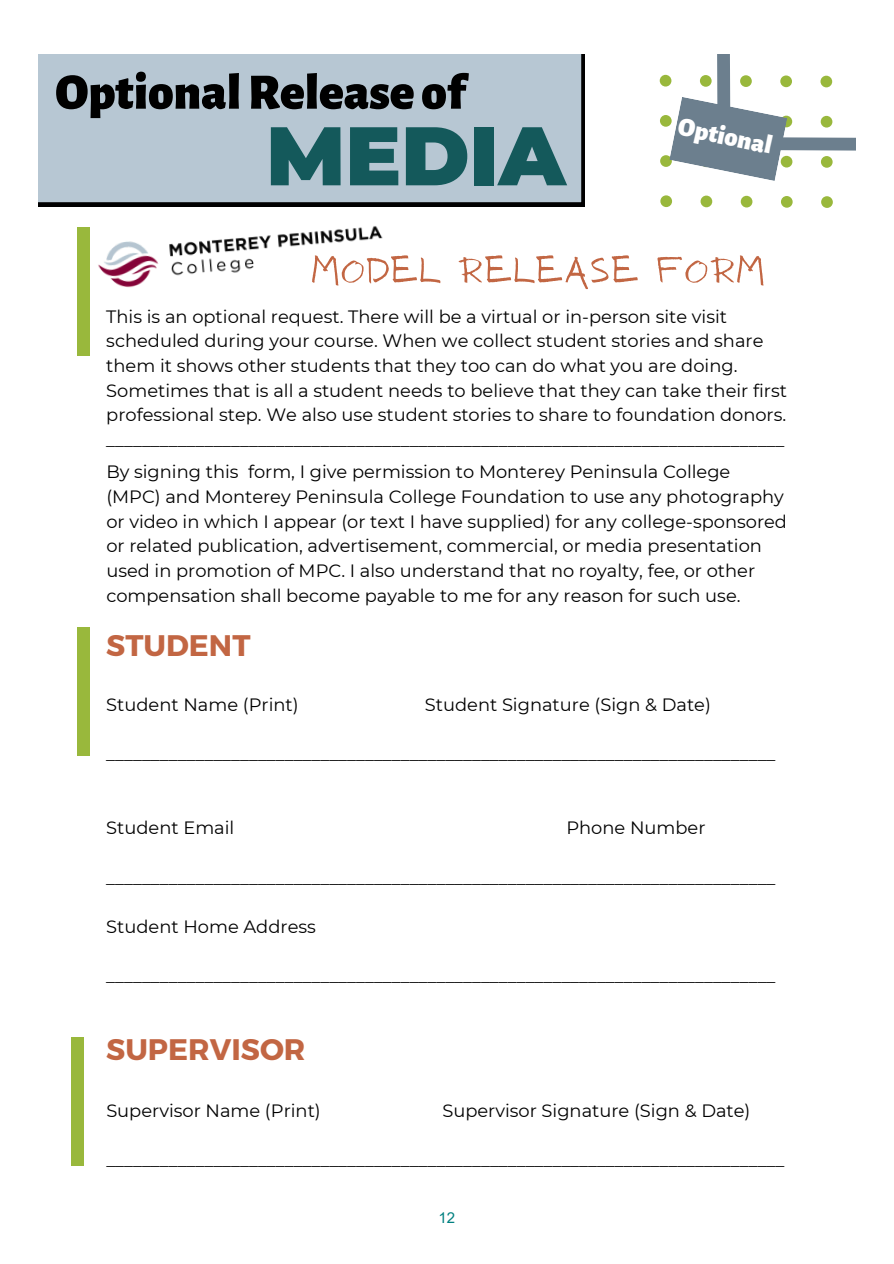
<style>
.page{position:relative;width:894px;height:1264px;background:#fff}
.page>*{position:absolute;margin:0;border:0;box-sizing:border-box;transform-origin:0 0}
.t1{font:900 82.95px "Montserrat";color:#14595b}
.t2{font:54.9px "NF ANTIO Regular";color:#c26643}
.t3{font:900 50.85px "Alegreya Sans";color:#000}
.t4{font:700 29.7px "Montserrat";color:#c26643}
.t5{font:900 26.1px "Alegreya Sans";color:#fff}
.t6{font:17.85px/24.8px "Montserrat";color:#000}
.t7{font:15px "Arial";color:#008080}
</style>
<div class="page">
<div style="left:38px;top:54px;width:546px;height:152px;background:#b7c7d3"></div>
<div style="left:78px;top:227px;width:12px;height:128px;background:#99b83c"></div>
<div style="left:78px;top:627px;width:12px;height:128px;background:#99b83c"></div>
<div style="left:71px;top:1037px;width:13px;height:128px;background:#99b83c"></div>
<img style="left:71px;top:193px;width:347px;height:124px">
<svg style="left:659px;top:54px;width:196px;height:154px"></svg>
<p class="t3" style="left:55px;top:68px;width:411px">Optional Release of</p>
<h1 class="t1" style="left:266px;top:105px;width:301px">MEDIA</h1>
<p class="t5" style="left:681px;top:114px;width:97px;rotate:12deg">Optional</p>
<p class="t2" style="left:310px;top:232px;width:456px">Model Release Form</p>
<p class="t6" style="left:106px;top:304px;width:682px">This is an optional request. There will be a virtual or in-person site visit scheduled during your course. When we collect student stories and share them it shows other students that they too can do what you are doing.<br>Sometimes that is all a student needs to believe that they can take their first professional step. We also use student stories to share to foundation donors.</p>
<h4 class="t6" style="left:106px;top:427px;width:679px">____________________________________________________________________________</h4>
<h4 class="t6" style="left:106px;top:459px;width:682px">By signing this form, I give permission to Monterey Peninsula College (MPC) and Monterey Peninsula College Foundation to use any photography or video in which I appear (or text I have supplied) for any college-sponsored or related publication, advertisement, commercial, or media presentation used in promotion of MPC. I also understand that no royalty, fee, or other compensation shall become payable to me for any reason for such use.</h4>
<p class="t4" style="left:106px;top:626px;width:146px">STUDENT</p>
<h5 class="t6" style="left:106px;top:691px;width:194px">Student Name (Print)</h5>
<h5 class="t6" style="left:425px;top:691px;width:287px">Student Signature (Sign &amp; Date)</h5>
<p class="t6" style="left:106px;top:741px;width:670px">___________________________________________________________________________</p>
<h3 class="t6" style="left:106px;top:815px;width:130px">Student Email</h3>
<h3 class="t6" style="left:566px;top:815px;width:140px">Phone Number</h3>
<p class="t6" style="left:106px;top:914px;width:211px">Student Home Address</p>
<p class="t6" style="left:106px;top:963px;width:670px">___________________________________________________________________________</p>
<p class="t4" style="left:106px;top:1030px;width:200px">SUPERVISOR</p>
<p class="t6" style="left:106px;top:1098px;width:216px">Supervisor Name (Print)</p>
<p class="t6" style="left:442px;top:1098px;width:309px">Supervisor Signature (Sign &amp; Date)</p>
<p class="t6" style="left:106px;top:1147px;width:679px">____________________________________________________________________________</p>
<p class="t7" style="left:438px;top:1207px;width:18px">12</p>
</div>
